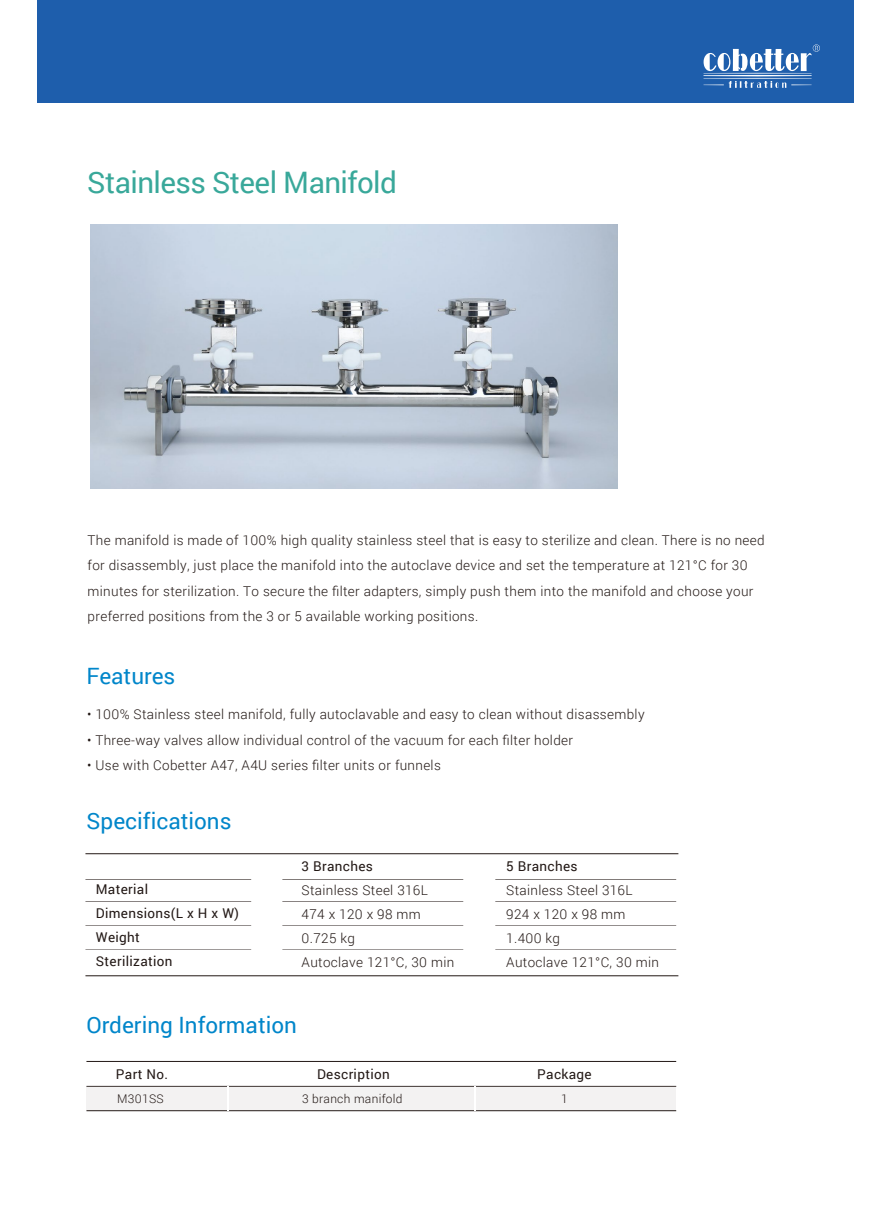
<style>
.page{position:relative;width:893px;height:1212px;background:#fff}
.page>*{position:absolute;margin:0;border:0;box-sizing:border-box;transform-origin:0 0}
.t1{font:29.55px "Roboto";letter-spacing:-.02em;color:#39a89a}
.t2{font:22.5px "Roboto";color:#0086ca}
.t3{font:300 13.5px/24px "Roboto";letter-spacing:.025em;color:#221815}
.t4{font:13.5px/24px "Roboto";letter-spacing:.025em;color:#221815}
.t5{font:300 12px "Roboto";letter-spacing:.025em;color:#221815}
</style>
<div class="page">
<hr style="left:85px;top:853px;width:593px;height:1px;background:#221815">
<hr style="left:85px;top:975px;width:593px;height:1px;background:#221815">
<hr style="left:85px;top:925px;width:166px;height:1px;background:#221815">
<hr style="left:85px;top:901px;width:166px;height:1px;background:#221815">
<hr style="left:85px;top:879px;width:166px;height:1px;background:#221815">
<hr style="left:85px;top:949px;width:166px;height:1px;background:#221815">
<hr style="left:282px;top:901px;width:181px;height:1px;background:#221815">
<hr style="left:282px;top:879px;width:181px;height:1px;background:#221815">
<hr style="left:282px;top:925px;width:181px;height:1px;background:#221815">
<hr style="left:282px;top:949px;width:181px;height:1px;background:#221815">
<hr style="left:495px;top:901px;width:181px;height:1px;background:#221815">
<hr style="left:495px;top:879px;width:181px;height:1px;background:#221815">
<hr style="left:495px;top:925px;width:181px;height:1px;background:#221815">
<hr style="left:495px;top:949px;width:181px;height:1px;background:#221815">
<div style="left:37px;top:0;width:817px;height:102px;background:#1e5eac"></div>
<svg style="left:703px;top:44px;width:117px;height:44px"></svg>
<img style="left:91px;top:225px;width:526px;height:263px">
<hr style="left:86px;top:1061px;width:590px;height:1px;background:#221815">
<hr style="left:86px;top:1110px;width:590px;height:1px;background:#221815">
<div style="left:86px;top:1086px;width:590px;height:24px;background:#f3f2f2"></div>
<svg style="left:227px;top:1086px;width:1px;height:24px"></svg>
<svg style="left:474px;top:1086px;width:1px;height:24px"></svg>
<h1 class="t1" style="left:87px;top:162px;width:311px">Stainless Steel Manifold</h1>
<p class="t3" style="left:88px;top:527px;width:679px;line-height:25.5px">The manifold is made of 100% high quality stainless steel that is easy to sterilize and clean. There is no need for disassembly, just place the manifold into the autoclave device and set the temperature at 121°C for 30 minutes for sterilization. To secure the filter adapters, simply push them into the manifold and choose your preferred positions from the 3 or 5 available working positions.</p>
<h2 class="t2" style="left:86px;top:660px;width:90px">Features</h2>
<p class="t3" style="left:87px;top:702px;width:559px">• 100% Stainless steel manifold, fully autoclavable and easy to clean without disassembly</p>
<p class="t3" style="left:87px;top:727px;width:487px">• Three-way valves allow individual control of the vacuum for each filter holder</p>
<p class="t3" style="left:87px;top:753px;width:355px">• Use with Cobetter A47, A4U series filter units or funnels</p>
<h2 class="t2" style="left:87px;top:805px;width:146px">Specifications</h2>
<p class="t4" style="left:96px;top:877px;width:145px">Material<br>Dimensions(L x H x W)<br>Weight<br>Sterilization</p>
<p class="t4" style="left:302px;top:854px;width:73px">3 Branches</p>
<p class="t3" style="left:302px;top:878px;width:154px">Stainless Steel 316L<br>474 x 120 x 98 mm<br>0.725 kg<br>Autoclave 121°C, 30 min</p>
<h2 class="t2" style="left:86px;top:1009px;width:212px">Ordering Information</h2>
<p class="t4" style="left:506px;top:854px;width:73px">5 Branches</p>
<p class="t3" style="left:506px;top:878px;width:154px">Stainless Steel 316L<br>924 x 120 x 98 mm<br>1.400 kg<br>Autoclave 121°C, 30 min</p>
<p class="t4" style="left:116px;top:1062px;width:54px">Part No.</p>
<p class="t4" style="left:317px;top:1062px;width:74px">Description</p>
<p class="t4" style="left:537px;top:1062px;width:56px">Package</p>
<p class="t5" style="left:117px;top:1091px;width:48px">M301SS</p>
<p class="t5" style="left:302px;top:1091px;width:102px">3 branch manifold</p>
<p class="t5" style="left:561px;top:1091px;width:8px">1</p>
</div>
